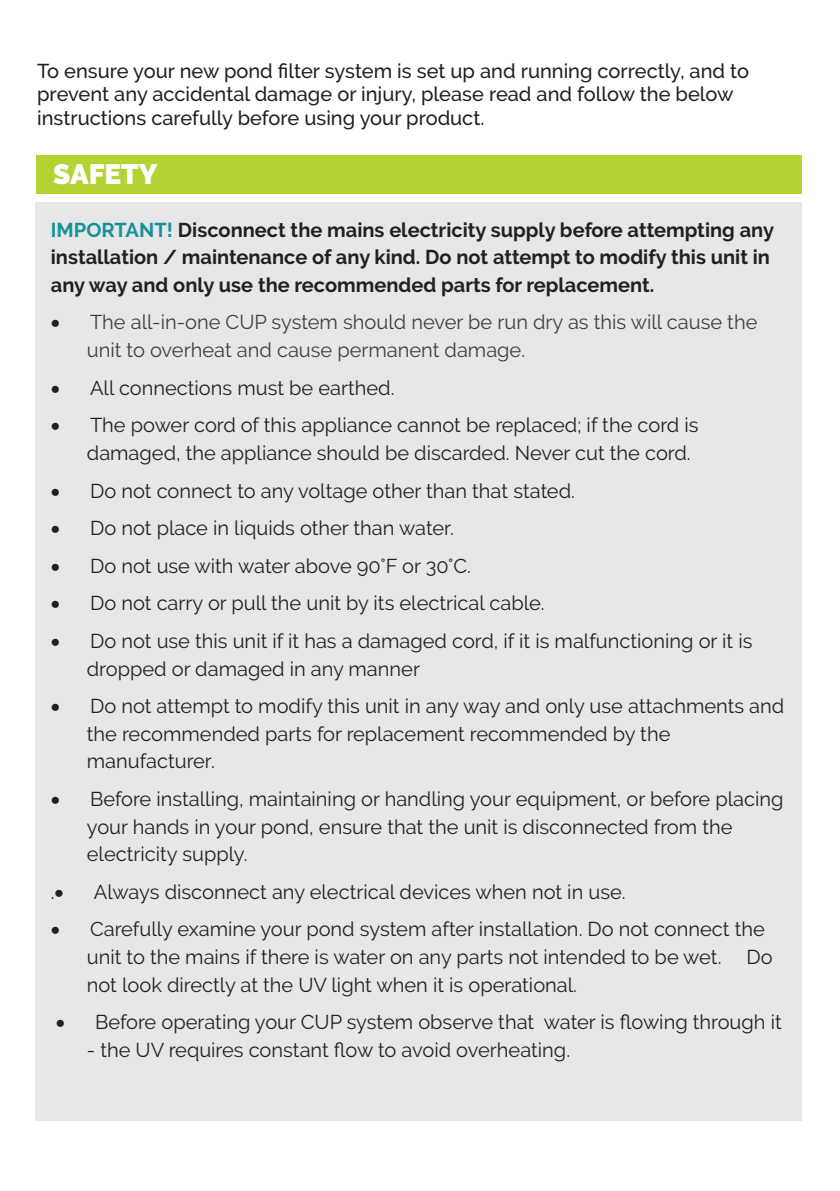
<style>
.page{position:relative;width:840px;height:1191px;background:#fff}
.page>*{position:absolute;margin:0;border:0;box-sizing:border-box;transform-origin:0 0}
.t1{font:900 28px "Raleway";color:#fff}
.t2{font:20px/27.6px "Raleway";color:#231f20}
.t3{font:700 20px/27.6px "Raleway";color:#231f20}
.t4{font:500 20px/23.4px "Raleway";color:#231f20}
.t5{font:20px/27.6px "Raleway";color:#3e3e3f}
.s1{color:#169198}
.s2{color:#231f20}
</style>
<div class="page">
<div style="left:36px;top:202px;width:765px;height:919px;background:#e6e7e9"></div>
<div style="left:36px;top:155px;width:765px;height:38px;background:#b3d234"></div>
<p class="t4" style="left:37px;top:59px;width:713px">To ensure your new pond filter system is set up and running correctly, and to prevent any accidental damage or injury, please read and follow the below instructions carefully before using your product.</p>
<h1 class="t1" style="left:53px;top:158px;width:106px">SAFETY</h1>
<p class="t3" style="left:51px;top:216px;width:724px"><span class="s1">IMPORTANT!</span> Disconnect the mains electricity supply before attempting any installation / maintenance of any kind. Do not attempt to modify this unit in any way and only use the recommended parts for replacement.</p>
<p class="t5" style="left:87px;top:308px;width:671px;text-indent:-36px"><span class="s2">•</span> The all-in-one CUP system should never be run dry as this will cause the unit to overheat and cause permanent damage.</p>
<p class="t2" style="left:51px;top:374px;width:345px">• All connections must be earthed.</p>
<p class="t2" style="left:87px;top:411px;width:612px;text-indent:-36px">• The power cord of this appliance cannot be replaced; if the cord is damaged, the appliance should be discarded. Never cut the cord.</p>
<p class="t2" style="left:51px;top:476px;width:525px">• Do not connect to any voltage other than that stated.</p>
<p class="t2" style="left:51px;top:514px;width:404px">• Do not place in liquids other than water.</p>
<p class="t2" style="left:51px;top:552px;width:421px">• Do not use with water above 90°F or 30°C.</p>
<p class="t2" style="left:51px;top:589px;width:495px">• Do not carry or pull the unit by its electrical cable.</p>
<p class="t2" style="left:87px;top:627px;width:666px;text-indent:-36px">• Do not use this unit if it has a damaged cord, if it is malfunctioning or it is dropped or damaged in any manner</p>
<p class="t2" style="left:87px;top:692px;width:698px;text-indent:-36px">• Do not attempt to modify this unit in any way and only use attachments and the recommended parts for replacement recommended by the manufacturer.</p>
<p class="t2" style="left:87px;top:785px;width:697px;text-indent:-36px">• Before installing, maintaining or handling your equipment, or before placing your hands in your pond, ensure that the unit is disconnected from the electricity supply.</p>
<p class="t2" style="left:51px;top:878px;width:14px">.•</p>
<p class="t2" style="left:94px;top:878px;width:533px">Always disconnect any electrical devices when not in use.</p>
<p class="t2" style="left:87px;top:915px;width:687px;text-indent:-36px">• Carefully examine your pond system after installation. Do not connect the unit to the mains if there is water on any parts not intended to be wet. Do not look directly at the UV light when it is operational.</p>
<p class="t2" style="left:56px;top:1008px;width:727px">• Before operating your CUP system observe that water is flowing through it</p>
<p class="t2" style="left:87px;top:1036px;width:484px">- the UV requires constant flow to avoid overheating.</p>
</div>
